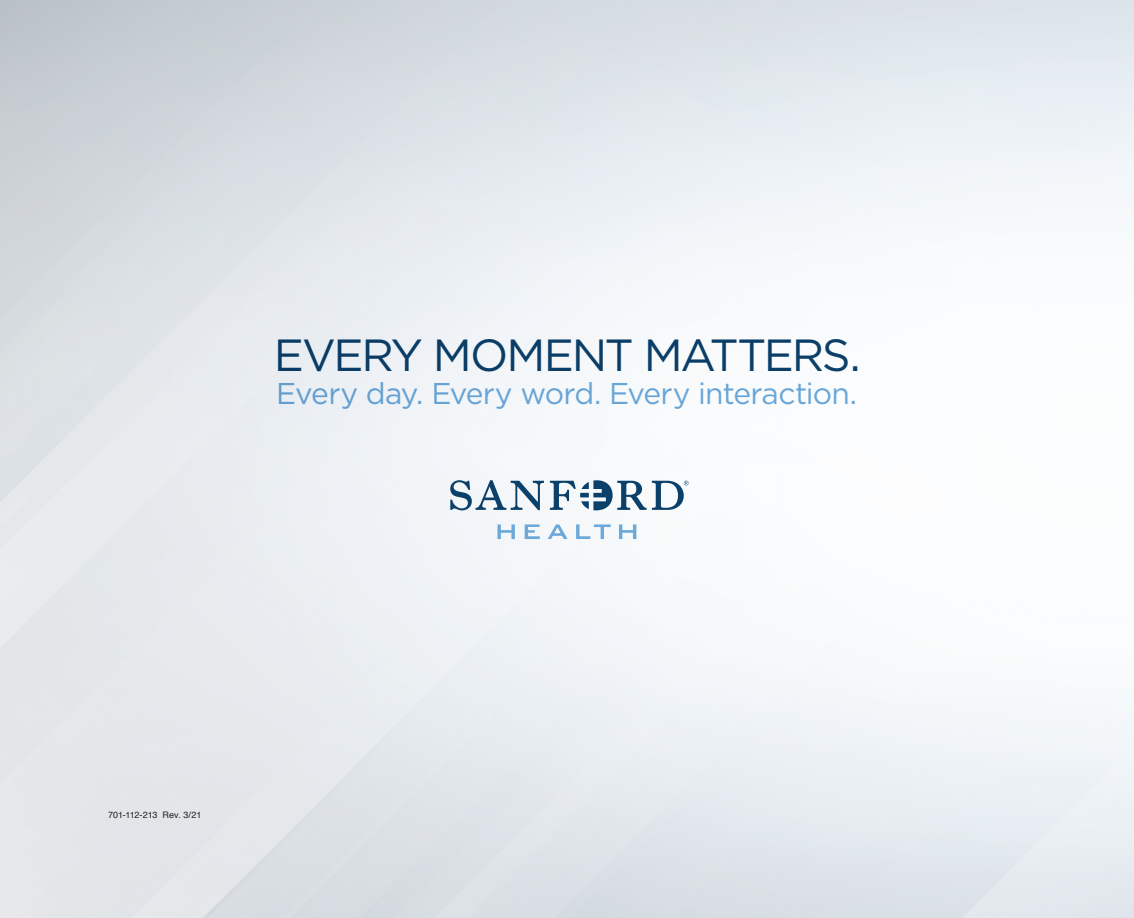
<style>
.page{position:relative;width:1134px;height:918px;background:#fff}
.page>*{position:absolute;margin:0;border:0;box-sizing:border-box;transform-origin:0 0}
.t1{font:45px "Gotham";letter-spacing:-.05em;color:#0b406a}
.t2{font:30px "Gotham";letter-spacing:-.03em;color:#6ca9db}
.t3{font:9px "Helvetica";color:#231f20}
</style>
<div class="page">
<svg style="left:497px;top:524px;width:18px;height:15px"></svg>
<svg style="left:525px;top:524px;width:15px;height:15px"></svg>
<svg style="left:548px;top:524px;width:20px;height:15px"></svg>
<svg style="left:576px;top:524px;width:35px;height:15px"></svg>
<svg style="left:619px;top:524px;width:17px;height:15px"></svg>
<svg style="left:450px;top:480px;width:94px;height:30px"></svg>
<svg style="left:550px;top:480px;width:139px;height:30px"></svg>
<h1 class="t1" style="left:273px;top:327px;width:589px">EVERY MOMENT MATTERS.</h1>
<p class="t2" style="left:277px;top:374px;width:582px">Every day. Every word. Every interaction.</p>
<p class="t3" style="left:108px;top:808px;width:95px">701-112-213 Rev. 3/21</p>
</div>
